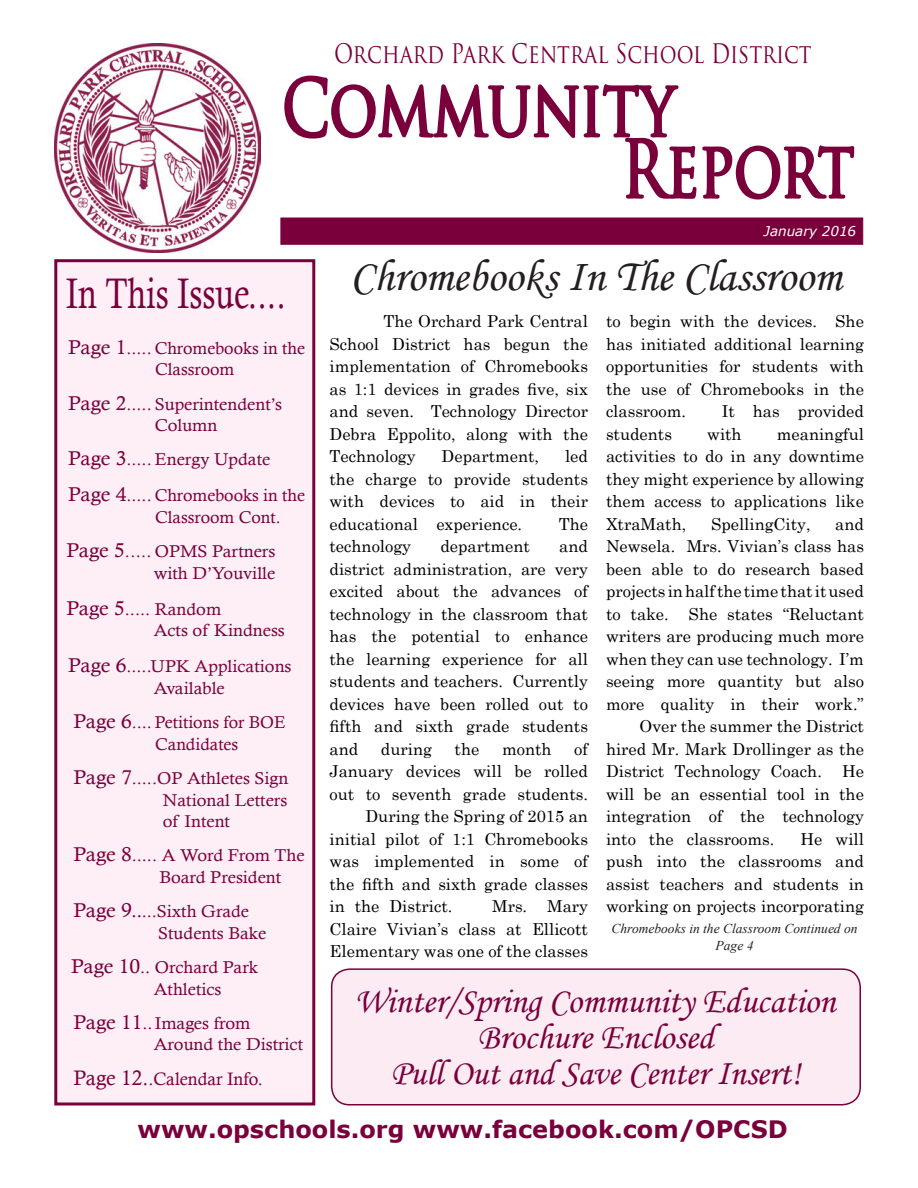
<style>
.page{position:relative;width:918px;height:1188px;background:#fff}
.page>*{position:absolute;margin:0;border:0;box-sizing:border-box;transform-origin:0 0}
.t1{font:76.5px "Trajan Pro";color:#7a003c;scale:.78 1}
.t2{font:45px "Monotype Corsiva";color:#231f20}
.t3{font:42.75px "Calisto";color:#7a003c;scale:.79 1}
.t4{font:36px "Monotype Corsiva";color:#7a003c}
.t5{font:26.25px "Trajan Pro";color:#7a003c;scale:.8 1}
.t6{font:700 24px "Verdana";color:#7a003c}
.t7{font:18px "Calisto";color:#7a003c}
.t8{font:17.1px/21.6px "Calisto";color:#7a003c;scale:1.05 1}
.t9{font:17.1px "Calisto";color:#7a003c}
.t10{font:16.5px/22.5px "Century Schoolbook";color:#000;text-align:justify}
.t11{font:italic 13.5px/16.2px "Times New Roman";color:#231f20;text-align:center}
.t12{font:italic 13.5px "Verdana";color:#fff}
.s1{font-size:19.95px}
.s2{font-size:21px}
</style>
<div class="page">
<svg style="left:283px;top:75px;width:573px;height:143px"></svg>
<div style="left:281px;top:218px;width:582px;height:27px;background:#7a003c;border:1px solid #7a003c"></div>
<div style="left:332px;top:969px;width:528px;height:136px;background:#fcebf2;border-radius:18px"></div>
<div style="left:331px;top:968px;width:530px;height:138px;border:2px solid #7a003c;border-radius:18px"></div>
<div style="left:56px;top:261px;width:258px;height:843px;background:#fdeff5"></div>
<div style="left:54px;top:259px;width:261px;height:847px;border:3px solid #7a003c"></div>
<img style="left:54px;top:43px;width:207px;height:210px">
<p class="t5" style="left:334px;top:36px;width:598px">Orchard Park Central School District</p>
<p class="t1" style="left:282px;top:59px;width:505px">Community</p>
<p class="t1" style="left:621px;top:121px;width:300px">Report</p>
<p class="t12" style="left:764px;top:222px;width:94px">January 2016</p>
<p class="t2" style="left:350px;top:249px;width:493px">Chromebooks In The Classroom</p>
<p class="t10" style="left:330px;top:310px;width:260px;text-indent:54px">The Orchard Park Central School District has begun the implementation of Chromebooks as 1:1 devices in grades five, six and seven. Technology Director Debra Eppolito, along with the Technology</p>
<p class="t3" style="left:66px;top:268px;width:280px">In This Issue....</p>
<p class="t8" style="left:68px;top:337px;width:227px"><span class="s1">Page 1</span>..... Chromebooks in the</p>
<p class="t9" style="left:155px;top:360px;width:81px">Classroom</p>
<p class="t8" style="left:155px;top:393px;width:123px;text-indent:-87px"><span class="s1">Page 2</span>..... Superintendent’s<br>Column</p>
<p class="t8" style="left:68px;top:449px;width:194px"><span class="s1">Page 3</span>..... Energy Update</p>
<p class="t8" style="left:68px;top:485px;width:227px"><span class="s1">Page 4</span>..... Chromebooks in the</p>
<p class="t9" style="left:155px;top:507px;width:127px">Classroom Cont.</p>
<p class="t8" style="left:66px;top:540px;width:200px"><span class="s1">Page 5</span>..... OPMS Partners</p>
<p class="t8" style="left:154px;top:562px;width:117px">with D’Youville</p>
<p class="t8" style="left:66px;top:598px;width:149px"><span class="s1">Page 5</span>..... Random</p>
<p class="t8" style="left:154px;top:620px;width:126px">Acts of Kindness</p>
<p class="t8" style="left:68px;top:656px;width:214px"><span class="s1">Page 6</span>.....UPK Applications</p>
<p class="t8" style="left:154px;top:677px;width:69px">Available</p>
<p class="t8" style="left:73px;top:711px;width:204px"><span class="s1">Page 6</span>.... Petitions for BOE</p>
<p class="t9" style="left:155px;top:734px;width:85px">Candidates</p>
<p class="t8" style="left:73px;top:767px;width:206px"><span class="s1">Page 7</span>.....OP Athletes Sign</p>
<p class="t8" style="left:163px;top:789px;width:120px">National Letters</p>
<p class="t8" style="left:163px;top:810px;width:66px">of Intent</p>
<p class="t8" style="left:73px;top:845px;width:222px"><span class="s1">Page 8</span>..... A Word From The</p>
<p class="t8" style="left:159px;top:866px;width:118px">Board President</p>
<p class="t8" style="left:73px;top:900px;width:169px"><span class="s1">Page 9..</span>...Sixth Grade</p>
<p class="t8" style="left:158px;top:922px;width:104px">Students Bake</p>
<p class="t8" style="left:71px;top:956px;width:180px"><span class="s1">Page 10</span>.. Orchard Park</p>
<p class="t8" style="left:154px;top:978px;width:66px">Athletics</p>
<p class="t8" style="left:73px;top:1012px;width:170px"><span class="s1">Page 11</span>..Images from</p>
<p class="t8" style="left:154px;top:1034px;width:144px">Around the District</p>
<p class="t7" style="left:73px;top:1068px;width:191px"><span class="s2">Page 12.</span>.Calendar Info.</p>
<p class="t10" style="left:606px;top:310px;width:260px">to begin with the devices. She has initiated additional learning opportunities for students with the use of Chromebooks in the classroom.</p>
<p class="t10" style="left:722px;top:400px;width:144px">It has provided</p>
<p class="t10" style="left:606px;top:422px;width:260px;text-indent:171px">meaningful activities to do in any downtime they might experience by allowing them access to applications like XtraMath,</p>
<p class="t10" style="left:606px;top:422px;width:67px">students</p>
<p class="t10" style="left:707px;top:422px;width:36px">with</p>
<p class="t10" style="left:330px;top:445px;width:260px;text-indent:236px">led the charge to provide students with devices to aid in their educational experience.</p>
<p class="t10" style="left:442px;top:445px;width:99px">Department,</p>
<p class="t10" style="left:711px;top:512px;width:101px">SpellingCity,</p>
<p class="t10" style="left:835px;top:512px;width:30px">and</p>
<p class="t10" style="left:606px;top:535px;width:260px">Newsela. Mrs. Vivian’s class has</p>
<p class="t10" style="left:606px;top:557px;width:260px">been able to do research based</p>
<p class="t10" style="left:606px;top:580px;width:260px">projects in half the time that it used</p>
<p class="t10" style="left:606px;top:602px;width:260px">to take. She states “Reluctant</p>
<p class="t10" style="left:606px;top:625px;width:260px">writers are producing much more</p>
<p class="t10" style="left:606px;top:647px;width:259px">when they can use technology. I’m</p>
<p class="t10" style="left:606px;top:670px;width:260px">seeing more quantity but also</p>
<p class="t10" style="left:606px;top:692px;width:260px">more quality in their work.”</p>
<p class="t10" style="left:640px;top:715px;width:226px">Over the summer the District</p>
<p class="t10" style="left:606px;top:737px;width:260px">hired Mr. Mark Drollinger as the</p>
<p class="t10" style="left:606px;top:760px;width:260px">District Technology Coach. He</p>
<p class="t10" style="left:606px;top:782px;width:259px">will be an essential tool in the</p>
<p class="t10" style="left:606px;top:805px;width:259px">integration of the technology</p>
<p class="t10" style="left:606px;top:827px;width:170px">into the classrooms.</p>
<p class="t10" style="left:559px;top:512px;width:31px">The</p>
<p class="t10" style="left:330px;top:535px;width:260px;text-indent:230px">and district administration, are very excited about the advances of technology in the classroom that has the potential to enhance the learning experience for all students and teachers. Currently devices have been rolled out to fifth and sixth grade students and</p>
<p class="t10" style="left:330px;top:535px;width:83px">technology</p>
<p class="t10" style="left:440px;top:535px;width:91px">department</p>
<p class="t10" style="left:381px;top:737px;width:53px">during</p>
<p class="t10" style="left:455px;top:737px;width:26px">the</p>
<p class="t10" style="left:502px;top:737px;width:51px">month</p>
<p class="t10" style="left:574px;top:737px;width:15px">of</p>
<p class="t10" style="left:330px;top:760px;width:260px">January devices will be rolled</p>
<p class="t10" style="left:330px;top:782px;width:260px">out to seventh grade students.</p>
<p class="t10" style="left:365px;top:805px;width:224px">During the Spring of 2015 an</p>
<p class="t10" style="left:330px;top:827px;width:260px">initial pilot of 1:1 Chromebooks</p>
<p class="t10" style="left:330px;top:850px;width:260px">was implemented in some of</p>
<p class="t10" style="left:330px;top:872px;width:260px">the fifth and sixth grade classes</p>
<p class="t10" style="left:330px;top:895px;width:124px">in the District.</p>
<p class="t10" style="left:606px;top:827px;width:260px;text-indent:195px">He will push into the classrooms and assist teachers and students in working on projects incorporating</p>
<p class="t10" style="left:330px;top:895px;width:260px;text-indent:163px">Mrs. Mary Claire Vivian’s class at Ellicott Elementary was one of the classes</p>
<p class="t11" style="left:611px;top:921px;width:248px">Chromebooks in the Classroom Continued on<br>Page 4</p>
<p class="t4" style="left:355px;top:979px;width:482px">Winter/Spring Community Education</p>
<p class="t4" style="left:478px;top:1015px;width:238px">Brochure Enclosed</p>
<p class="t4" style="left:391px;top:1051px;width:411px">Pull Out and Save Center Insert!</p>
<p class="t6" style="left:138px;top:1112px;width:652px">www.opschools.org www.facebook.com/OPCSD</p>
</div>
